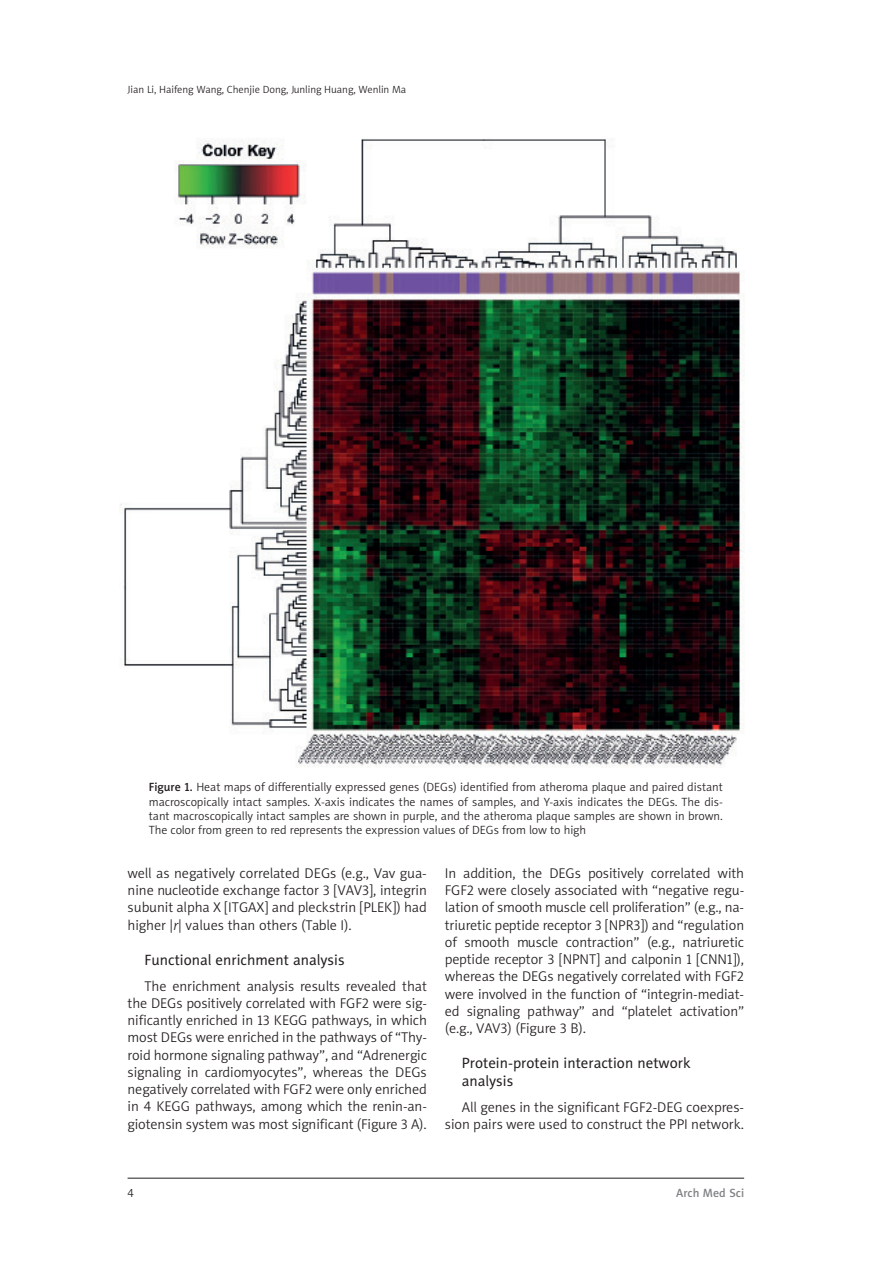
<style>
.page{position:relative;width:893px;height:1263px;background:#fff}
.page>*{position:absolute;margin:0;border:0;box-sizing:border-box;transform-origin:0 0}
.t1{font:15px/18px "Naomi Sans EFN";color:#231f20}
.t2{font:14.25px/17.2px "Naomi Sans EFN Light";color:#231f20;text-align:justify}
.t3{font:12px/14.4px "Naomi Sans EFN Light";color:#231f20;text-align:justify}
.t4{font:12px "Naomi Sans EFN Medium";color:#808285}
.t5{font:10.5px "Naomi Sans EFN Light";color:#231f20}
.s1{font-family:"Naomi Sans EFN Medium"}
.s2{font-style:italic}
</style>
<div class="page">
<hr style="left:128px;top:1178px;width:616px;height:1px;background:#231f20">
<img style="left:120px;top:138px;width:624px;height:630px">
<p class="t5" style="left:128px;top:83px;width:280px">Jian Li, Haifeng Wang, Chenjie Dong, Junling Huang, Wenlin Ma</p>
<p class="t3" style="left:149px;top:780px;width:576px"><span class="s1">Figure 1.</span> Heat maps of differentially expressed genes (DEGs) identified from atheroma plaque and paired distant macroscopically intact samples. X-axis indicates the names of samples, and Y-axis indicates the DEGs. The dis&shy;tant macroscopically intact samples are shown in purple, and the atheroma plaque samples are shown in brown.<br>The color from green to red represents the expression values of DEGs from low to high</p>
<p class="t2" style="left:128px;top:864px;width:301px">well as negatively correlated DEGs (e.g., Vav gua&shy;nine nucleotide exchange factor 3 [VAV3], integrin subunit alpha X [ITGAX] and pleckstrin [PLEK]) had higher |<span class="s2">r</span>| values than others (Table I).</p>
<p class="t1" style="left:145px;top:950px;width:201px">Functional enrichment analysis</p>
<p class="t2" style="left:128px;top:977px;width:301px;text-indent:17px">The enrichment analysis results revealed that the DEGs positively correlated with FGF2 were sig&shy;nificantly enriched in 13 KEGG pathways, in which most DEGs were enriched in the pathways of “Thy&shy;roid hormone signaling pathway”, and “Adrenergic signaling in cardiomyocytes”, whereas the DEGs negatively correlated with FGF2 were only enriched in 4 KEGG pathways, among which the renin-an&shy;giotensin system was most significant (Figure 3 A).</p>
<p class="t2" style="left:445px;top:864px;width:301px">In addition, the DEGs positively correlated with FGF2 were closely associated with “negative regu&shy;lation of smooth muscle cell proliferation” (e.g., na&shy;triuretic peptide receptor 3 [NPR3]) and “regulation of smooth muscle contraction” (e.g., natriuretic peptide receptor 3 [NPNT] and calponin 1 [CNN1]), whereas the DEGs negatively correlated with FGF2 were involved in the function of “integrin-mediat&shy;ed signaling pathway” and “platelet activation” (e.g., VAV3) (Figure 3 B).</p>
<p class="t1" style="left:462px;top:1054px;width:230px">Protein-protein interaction network analysis</p>
<p class="t2" style="left:445px;top:1099px;width:301px;text-align:right">All genes in the significant FGF2-DEG coexpres&shy;sion pairs were used to construct the PPI network.</p>
<p class="t3" style="left:128px;top:1186px;width:8px">4</p>
<p class="t4" style="left:676px;top:1186px;width:69px">Arch Med Sci</p>
</div>
